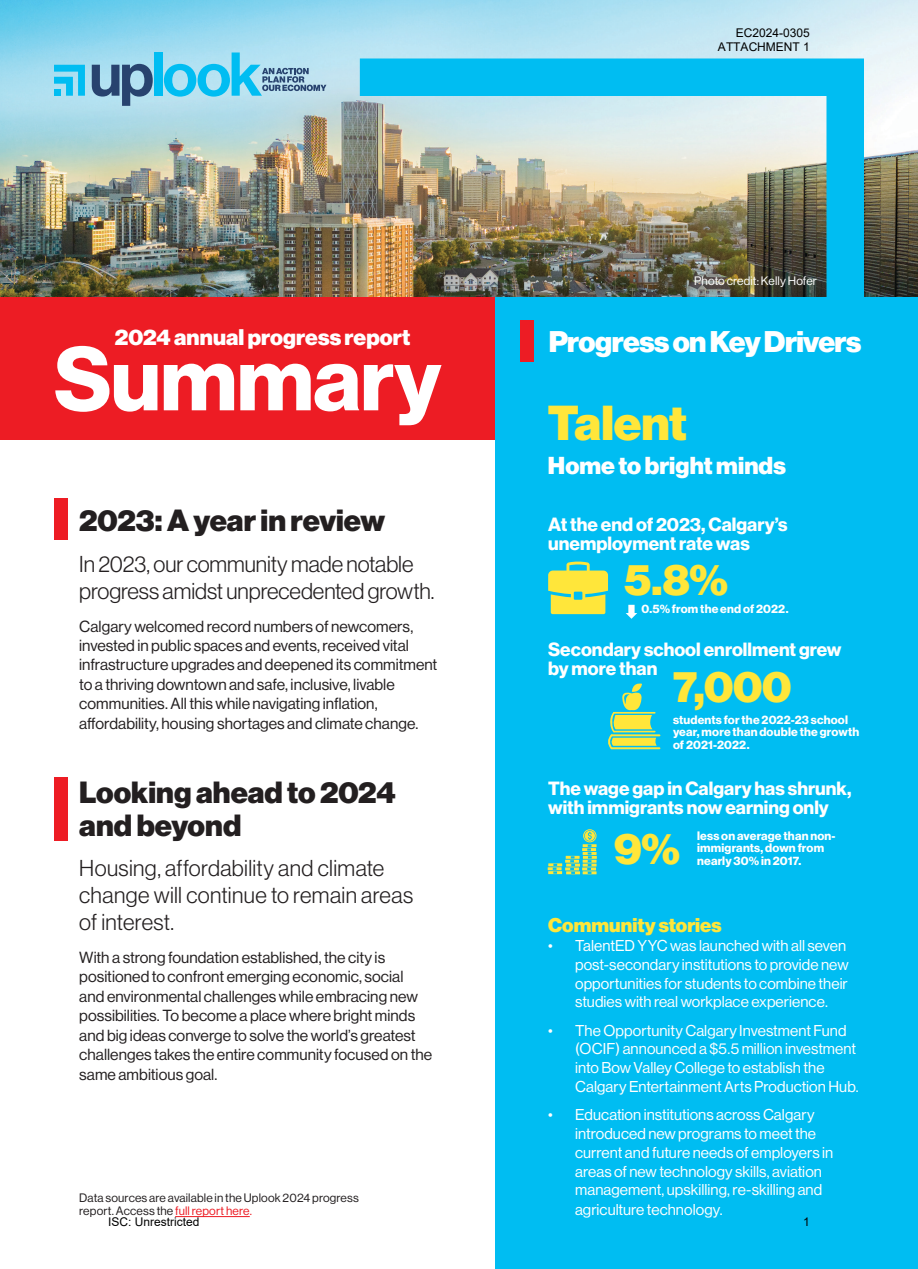
<style>
.page{position:relative;width:918px;height:1269px;background:#fff}
.page>*{position:absolute;margin:0;border:0;box-sizing:border-box;transform-origin:0 0}
.H1_white{font:88.5px "N Haas Grotesk DS Pro 75 Bd";letter-spacing:-.005em;color:#fff}
.t1{font:48px "N Haas Grotesk DS Pro 95 Blk";color:#ffe63a}
.t2{font:43.5px "N Haas Grotesk DS Pro 95 Blk";color:#ffe63a}
.t3{font:30px/33px "N Haas Grotesk DS Pro 95 Blk";letter-spacing:-.005em;color:#231f20}
.t4{font:29.25px "N Haas Grotesk DS Pro 95 Blk";letter-spacing:-.025em;color:#fff}
.t5{font:24px "N Haas Grotesk DS Pro 95 Blk";letter-spacing:.005em;color:#fff}
.Subparagraph___Testimonials{font:22.5px/27px "N Haas Grotesk DS Pro 45 Lt";color:#231f20}
.t6{font:22.2px "N Haas Grotesk DS Pro 95 Blk";letter-spacing:.005em;color:#fff}
.t7{font:19.5px "N Haas Grotesk DS Pro 95 Blk";letter-spacing:.005em;color:#ffe63a}
.Body{font:18.75px/19.5px "N Haas Grotesk DS Pro 75 Bd";color:#fff}
.Body-2{font:15.75px/19.5px "N Haas Grotesk DS Pro 55 Rg";letter-spacing:.005em;color:#231f20}
.t8{font:15.3px/18.8px "N Haas Grotesk DS Pro 55 Rg";letter-spacing:.005em;color:#fff}
.Folio___Sources{font:12px/12.8px "N Haas Grotesk DS Pro 75 Bd";letter-spacing:.015em;color:#fff}
.Folio___Sources-2{font:12px/12.8px "N Haas Grotesk DS Pro 55 Rg";letter-spacing:.015em;color:#231f20}
.t9{font:12px/14.4px "Arial";color:#000;text-align:right}
.Folio___Sources-3{font:12px "N Haas Grotesk DS Pro 55 Rg";letter-spacing:.01em;color:#fff}
.s1{color:#ed1c24}
</style>
<div class="page">
<img style="left:0;top:0;width:918px;height:298px">
<div style="left:0;top:298px;width:496px;height:142px;background:#ed1c24"></div>
<img style="left:42px;top:40px;width:841px;height:400px">
<svg style="left:92px;top:64px;width:61px;height:42px"></svg>
<div style="left:154px;top:52px;width:8px;height:44px;background:#00bdf2"></div>
<svg style="left:164px;top:53px;width:162px;height:44px"></svg>
<svg style="left:54px;top:65px;width:31px;height:31px"></svg>
<div style="left:496px;top:298px;width:422px;height:971px;background:#00bdf2"></div>
<svg style="left:548px;top:561px;width:60px;height:53px"></svg>
<svg style="left:626px;top:605px;width:11px;height:14px"></svg>
<hr style="left:611px;top:734px;width:49px;height:2px;background:#ffe63a">
<hr style="left:611px;top:747px;width:49px;height:2px;background:#ffe63a">
<svg style="left:608px;top:683px;width:49px;height:66px"></svg>
<hr style="left:566px;top:871px;width:14px;height:3px;background:#ffe63a">
<hr style="left:582px;top:867px;width:14px;height:3px;background:#ffe63a">
<hr style="left:582px;top:848px;width:14px;height:3px;background:#ffe63a">
<hr style="left:566px;top:856px;width:14px;height:3px;background:#ffe63a">
<hr style="left:548px;top:863px;width:14px;height:3px;background:#ffe63a">
<hr style="left:565px;top:867px;width:14px;height:3px;background:#ffe63a">
<hr style="left:566px;top:864px;width:14px;height:3px;background:#ffe63a">
<hr style="left:565px;top:860px;width:14px;height:3px;background:#ffe63a">
<svg style="left:570px;top:856px;width:5px;height:18px"></svg>
<hr style="left:548px;top:871px;width:14px;height:3px;background:#ffe63a">
<hr style="left:548px;top:867px;width:14px;height:3px;background:#ffe63a">
<svg style="left:553px;top:864px;width:4px;height:10px"></svg>
<svg style="left:583px;top:829px;width:14px;height:45px"></svg>
<div style="left:54px;top:498px;width:13px;height:42px;background:#ed1c24"></div>
<div style="left:54px;top:777px;width:13px;height:64px;background:#ed1c24"></div>
<div style="left:521px;top:320px;width:13px;height:42px;background:#ed1c24"></div>
<hr style="left:175px;top:1216px;width:75px;height:1px;background:#ed1c24">
<p class="t9" style="left:718px;top:26px;width:94px">EC2024-0305<br>ATTACHMENT 1</p>
<p class="Folio___Sources-3" style="left:694px;top:274px;width:124px">Photo credit: Kelly Hofer</p>
<h4 class="t6" style="left:115px;top:324px;width:297px">2024 annual progress report</h4>
<p class="H1_white" style="left:54px;top:328px;width:389px">Summary</p>
<h3 class="t4" style="left:549px;top:325px;width:314px">Progress on Key Drivers</h3>
<h3 class="t1" style="left:548px;top:395px;width:141px">Talent</h3>
<h4 class="t5" style="left:548px;top:451px;width:240px">Home to bright minds</h4>
<p class="Body" style="left:548px;top:515px;width:241px">At the end of 2023, Calgary’s unemployment rate was</p>
<h3 class="t2" style="left:624px;top:554px;width:106px">5.8%</h3>
<p class="Folio___Sources" style="left:642px;top:603px;width:148px">0.5% from the end of 2022.</p>
<p class="Body" style="left:548px;top:640px;width:295px">Secondary school enrollment grew by more than</p>
<h3 class="t3" style="left:79px;top:504px;width:307px">2023: A year in review</h3>
<p class="Subparagraph___Testimonials" style="left:79px;top:550px;width:357px">In 2023, our community made notable progress amidst unprecedented growth.</p>
<p class="Body-2" style="left:79px;top:616px;width:360px">Calgary welcomed record numbers of newcomers, invested in public spaces and events, received vital infrastructure upgrades and deepened its commitment to a thriving downtown and safe, inclusive, livable communities. All this while navigating inflation, affordability, housing shortages and climate change.</p>
<h3 class="t2" style="left:673px;top:661px;width:120px">7,000</h3>
<p class="Folio___Sources" style="left:673px;top:713px;width:188px">students for the 2022-23 school year, more than double the growth of 2021-2022.</p>
<p class="Body" style="left:548px;top:779px;width:305px">The wage gap in Calgary has shrunk, with immigrants now earning only</p>
<h3 class="t2" style="left:614px;top:823px;width:68px">9%</h3>
<p class="Folio___Sources" style="left:697px;top:829px;width:140px">less on average than non&shy;immigrants, down from nearly 30% in 2017.</p>
<h3 class="t3" style="left:79px;top:776px;width:318px">Looking ahead to 2024 and beyond</h3>
<p class="Subparagraph___Testimonials" style="left:79px;top:855px;width:335px">Housing, affordability and climate change will continue to remain areas of interest.</p>
<h3 class="Body-2" style="left:79px;top:948px;width:354px">With a strong foundation established, the city is positioned to confront emerging economic, social and environmental challenges while embracing new possibilities. To become a place where bright minds and big ideas converge to solve the world’s greatest challenges takes the entire community focused on the same ambitious goal.</h3>
<h4 class="t7" style="left:548px;top:913px;width:175px">Community stories</h4>
<p class="t8" style="left:575px;top:936px;width:275px;text-indent:-27px">• TalentED YYC was launched with all seven post-secondary institutions to provide new opportunities for students to combine their studies with real workplace experience.</p>
<p class="t8" style="left:575px;top:1021px;width:285px;text-indent:-27px">• The Opportunity Calgary Investment Fund (OCIF) announced a $5.5 million investment into Bow Valley College to establish the Calgary Entertainment Arts Production Hub.</p>
<p class="t8" style="left:575px;top:1106px;width:260px;text-indent:-27px">• Education institutions across Calgary introduced new programs to meet the current and future needs of employers in areas of new technology skills, aviation management, upskilling, re-skilling and agriculture technology.</p>
<p class="Folio___Sources-2" style="left:79px;top:1192px;width:281px">Data sources are available in the Uplook 2024 progress report. Access the <span class="s1">full report here.</span></p>
<p class="t9" style="left:108px;top:1214px;width:93px">ISC: Unrestricted</p>
<p class="t9" style="left:803px;top:1214px;width:8px">1</p>
</div>
